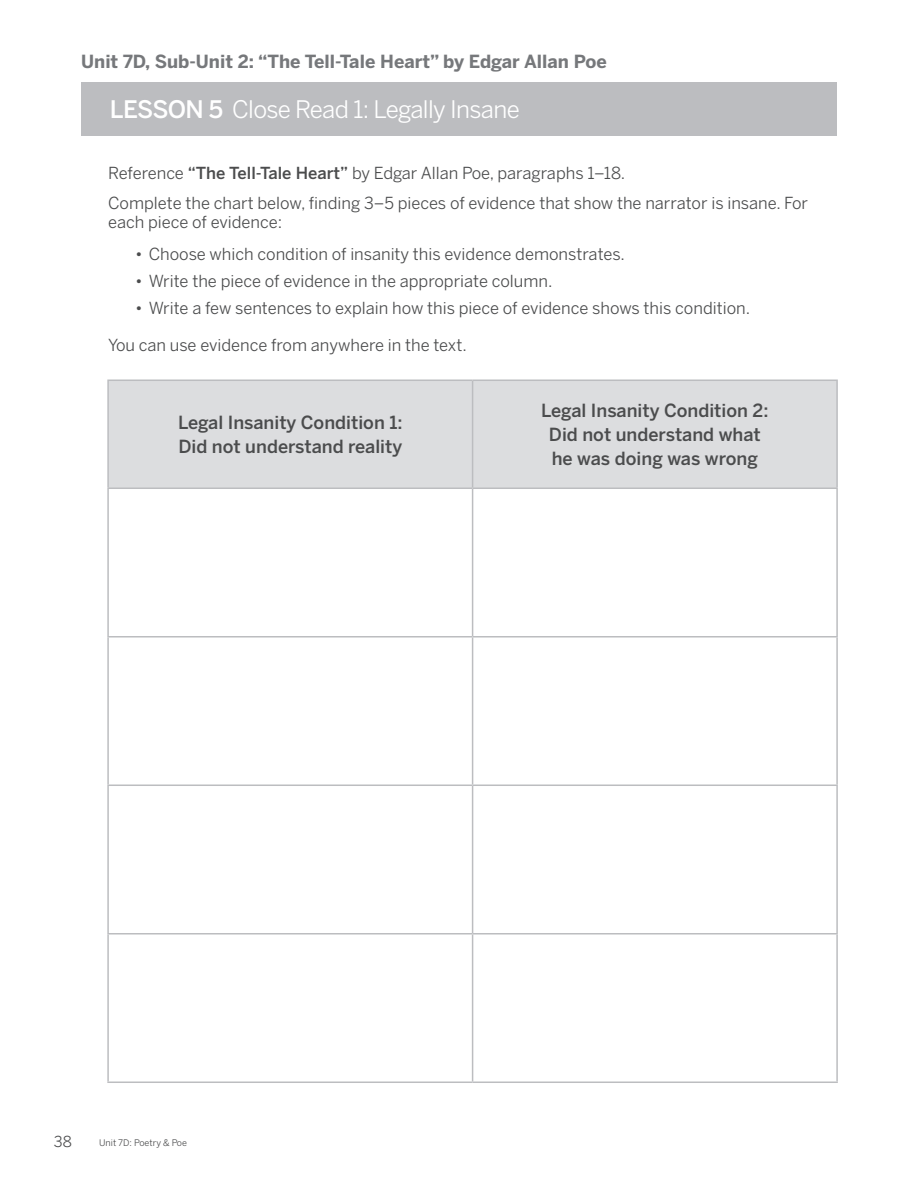
<style>
.page{position:relative;width:918px;height:1188px;background:#fff}
.page>*{position:absolute;margin:0;border:0;box-sizing:border-box;transform-origin:0 0}
.t1{font:24px "Benton Sans";letter-spacing:-.025em;color:#fff}
.t2{font:500 18px/24px "Benton Sans";color:#4b4c4d}
.t3{font:700 18px "Benton Sans";color:#76787b}
.t4{font:16.5px/29.5px "Benton Sans";color:#4b4c4d}
.t5{font:15px "Benton Sans";color:#4b4c4d}
.t6{font:9px "Benton Sans";color:#4b4c4d}
.s1{font-weight:500}
</style>
<div class="page">
<div style="left:81px;top:82px;width:756px;height:54px;background:#bcbdc0"></div>
<div style="left:109px;top:381px;width:727px;height:107px;background:#dcdddf"></div>
<hr style="left:472px;top:489px;width:1px;height:147px;background:#bcbdc0">
<hr style="left:836px;top:489px;width:2px;height:147px;background:#bcbdc0">
<hr style="left:107px;top:636px;width:366px;height:2px;background:#bcbdc0">
<hr style="left:473px;top:636px;width:365px;height:2px;background:#bcbdc0">
<hr style="left:472px;top:638px;width:1px;height:147px;background:#bcbdc0">
<hr style="left:836px;top:638px;width:2px;height:147px;background:#bcbdc0">
<hr style="left:107px;top:785px;width:366px;height:1px;background:#bcbdc0">
<hr style="left:473px;top:785px;width:365px;height:1px;background:#bcbdc0">
<hr style="left:472px;top:786px;width:1px;height:147px;background:#bcbdc0">
<hr style="left:836px;top:786px;width:2px;height:147px;background:#bcbdc0">
<hr style="left:107px;top:933px;width:366px;height:2px;background:#bcbdc0">
<hr style="left:473px;top:933px;width:365px;height:2px;background:#bcbdc0">
<hr style="left:472px;top:935px;width:1px;height:147px;background:#bcbdc0">
<hr style="left:836px;top:935px;width:2px;height:147px;background:#bcbdc0">
<hr style="left:107px;top:1082px;width:366px;height:1px;background:#bcbdc0">
<hr style="left:473px;top:1082px;width:365px;height:1px;background:#bcbdc0">
<hr style="left:107px;top:380px;width:366px;height:1px;background:#bcbdc0">
<hr style="left:473px;top:380px;width:365px;height:1px;background:#bcbdc0">
<hr style="left:107px;top:488px;width:366px;height:1px;background:#bcbdc0">
<hr style="left:473px;top:488px;width:365px;height:1px;background:#bcbdc0">
<hr style="left:472px;top:381px;width:1px;height:107px;background:#bcbdc0">
<hr style="left:836px;top:381px;width:2px;height:107px;background:#bcbdc0">
<hr style="left:107px;top:489px;width:2px;height:147px;background:#bcbdc0">
<hr style="left:107px;top:638px;width:2px;height:147px;background:#bcbdc0">
<hr style="left:107px;top:786px;width:2px;height:147px;background:#bcbdc0">
<hr style="left:107px;top:935px;width:2px;height:147px;background:#bcbdc0">
<hr style="left:107px;top:381px;width:2px;height:107px;background:#bcbdc0">
<p class="t3" style="left:81px;top:51px;width:527px">Unit 7D, Sub-Unit 2: “The Tell-Tale Heart” by Edgar Allan Poe</p>
<h1 class="t1" style="left:110px;top:95px;width:411px"><span class="s1">LESSON 5</span> Close Read 1: Legally Insane</h1>
<p class="t4" style="left:108px;top:158px;width:701px">Reference <span class="s1">“The Tell-Tale Heart”</span> by Edgar Allan Poe, paragraphs 1–18.<br>Complete the chart below, finding 3–5 pieces of evidence that show the narrator is insane. For</p>
<p class="t4" style="left:108px;top:207px;width:176px">each piece of evidence:</p>
<p class="t4" style="left:135px;top:239px;width:491px">• Choose which condition of insanity this evidence demonstrates.</p>
<p class="t4" style="left:135px;top:266px;width:419px">• Write the piece of evidence in the appropriate column.</p>
<p class="t4" style="left:135px;top:293px;width:617px">• Write a few sentences to explain how this piece of evidence shows this condition.</p>
<p class="t4" style="left:108px;top:330px;width:360px">You can use evidence from anywhere in the text.</p>
<p class="t2" style="left:178px;top:411px;width:226px">Legal Insanity Condition 1:<br>Did not understand reality</p>
<p class="t2" style="left:541px;top:399px;width:229px;text-align:center">Legal Insanity Condition 2:<br>Did not understand what he was doing was wrong</p>
<p class="t5" style="left:54px;top:1133px;width:19px">38</p>
<p class="t6" style="left:99px;top:1137px;width:89px">Unit 7D: Poetry &amp; Poe</p>
</div>
